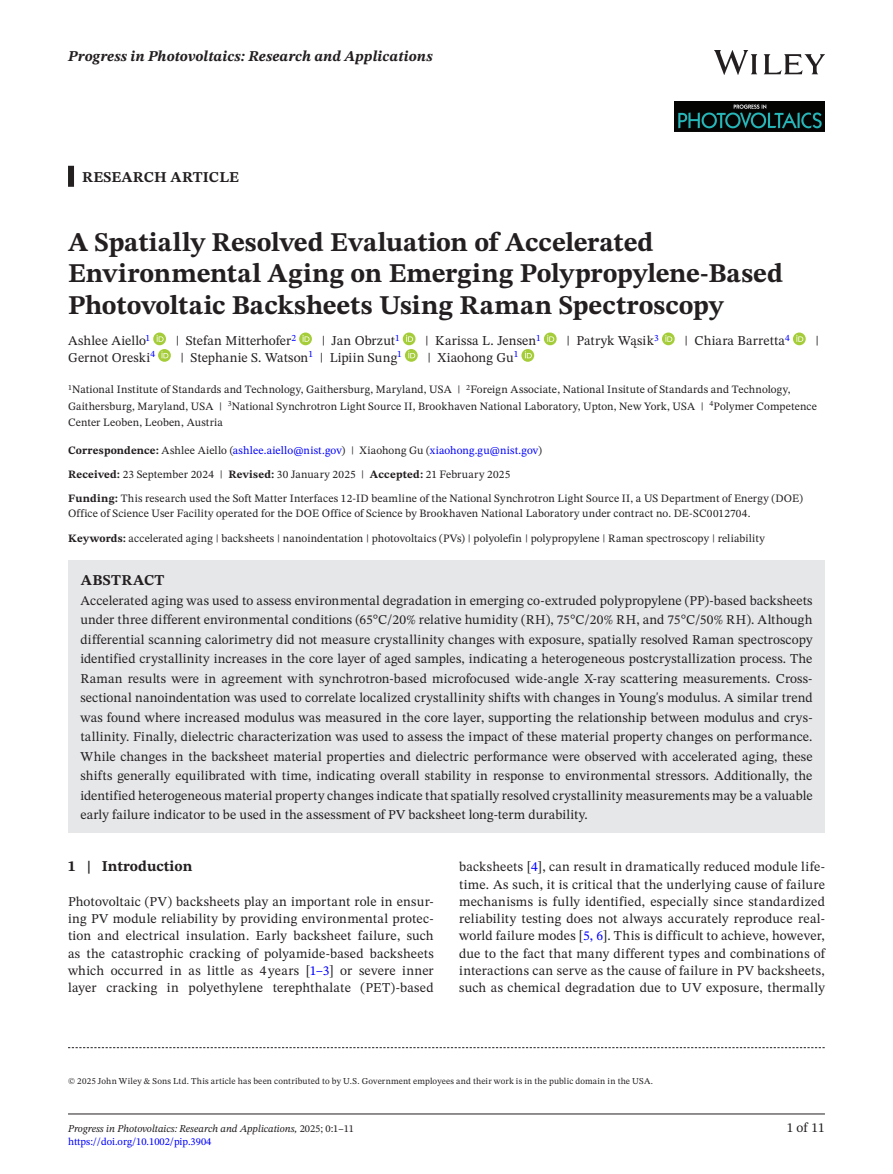
<style>
.page{position:relative;width:893px;height:1174px;background:#fff}
.page>*{position:absolute;margin:0;border:0;box-sizing:border-box;transform-origin:0 0}
.t1{font:700 27px/31.5px "STIX Two Text";color:#231f20}
.t2{font:italic 700 15px "STIX Two Text";letter-spacing:.01em;color:#231f20}
.t3{font:700 15px "STIX Two Text";letter-spacing:.01em;color:#231f20}
.t4{font:13.5px/17.2px "STIX Two Text";letter-spacing:.01em;color:#231f20;text-align:justify}
.t5{font:11.25px/16.5px "STIX Two Text";letter-spacing:.015em;color:#231f20}
.t6{font:italic 10.5px/12.6px "STIX Two Text";color:#231f20}
.t7{font:9px "STIX Two Text";letter-spacing:.02em;color:#231f20}
.s1{font-weight:700}
.s2{color:#00f}
.s3{font-style:normal}
.s4{font-style:normal;color:#00f}
</style>
<div class="page">
<hr style="left:68px;top:1113px;width:757px;height:1px;background:#231f20">
<img style="left:714px;top:51px;width:111px;height:23px">
<img style="left:674px;top:101px;width:151px;height:30px">
<div style="left:68px;top:166px;width:6px;height:21px;background:#231f20"></div>
<div style="left:68px;top:560px;width:757px;height:42px;background:#e6e7e9"></div>
<div style="left:68px;top:579px;width:757px;height:254px;background:#e6e7e9"></div>
<svg style="left:153px;top:332px;width:13px;height:13px"></svg>
<svg style="left:157px;top:335px;width:7px;height:7px"></svg>
<svg style="left:299px;top:332px;width:13px;height:13px"></svg>
<svg style="left:303px;top:335px;width:6px;height:7px"></svg>
<div style="left:403px;top:332px;width:12px;height:13px;background:#a5cd39;border-radius:50%"></div>
<svg style="left:406px;top:335px;width:7px;height:7px"></svg>
<svg style="left:544px;top:332px;width:13px;height:13px"></svg>
<svg style="left:547px;top:335px;width:7px;height:7px"></svg>
<svg style="left:662px;top:332px;width:13px;height:13px"></svg>
<svg style="left:665px;top:335px;width:7px;height:7px"></svg>
<svg style="left:793px;top:332px;width:13px;height:13px"></svg>
<svg style="left:796px;top:335px;width:7px;height:7px"></svg>
<svg style="left:158px;top:349px;width:13px;height:13px"></svg>
<svg style="left:162px;top:351px;width:6px;height:7px"></svg>
<svg style="left:405px;top:349px;width:13px;height:13px"></svg>
<svg style="left:408px;top:351px;width:7px;height:7px"></svg>
<svg style="left:521px;top:349px;width:13px;height:13px"></svg>
<svg style="left:525px;top:351px;width:7px;height:7px"></svg>
<svg style="left:68px;top:1047px;width:757px;height:1px"></svg>
<p class="t2" style="left:68px;top:46px;width:366px">Progress in Photovoltaics: Research and Applications</p>
<p class="t3" style="left:82px;top:166px;width:158px">RESEARCH ARTICLE</p>
<h1 class="t1" style="left:68px;top:227px;width:716px">A Spatially Resolved Evaluation of Accelerated<br>Environmental Aging on Emerging Polypropylene-Based<br>Photovoltaic Backsheets Using Raman Spectroscopy</h1>
<p class="t4" style="left:68px;top:332px;width:84px">Ashlee Aiello<sup>1</sup></p>
<p class="t4" style="left:176px;top:332px;width:122px">| Stefan Mitterhofer<sup>2</sup></p>
<p class="t4" style="left:322px;top:332px;width:80px">| Jan Obrzut<sup>1</sup></p>
<p class="t4" style="left:425px;top:332px;width:117px">| Karissa L. Jensen<sup>1</sup></p>
<p class="t4" style="left:566px;top:332px;width:94px">| Patryk Wąsik<sup>3</sup></p>
<p class="t4" style="left:684px;top:332px;width:107px">| Chiara Barretta<sup>4</sup></p>
<p class="t4" style="left:815px;top:332px;width:5px">|</p>
<p class="t4" style="left:68px;top:348px;width:89px">Gernot Oreski<sup>4</sup></p>
<p class="t4" style="left:181px;top:348px;width:223px">| Stephanie S. Watson<sup>1</sup> | Lipiin Sung<sup>1</sup></p>
<p class="t4" style="left:427px;top:348px;width:93px">| Xiaohong Gu<sup>1</sup></p>
<p class="t5" style="left:68px;top:381px;width:750px"><sup>1</sup>National Institute of Standards and Technology, Gaithersburg, Maryland, USA | <sup>2</sup>Foreign Associate, National Insitute of Standards and Technology,<br>Gaithersburg, Maryland, USA | <sup>3</sup>National Synchrotron Light Source II, Brookhaven National Laboratory, Upton, New York, USA | <sup>4</sup>Polymer Competence<br>Center Leoben, Leoben, Austria</p>
<p class="t5" style="left:68px;top:438px;width:736px;line-height:24px"><span class="s1">Correspondence:</span> Ashlee Aiello (<span class="s2">ashlee.aiello@nist.gov</span>) | Xiaohong Gu (<span class="s2">xiaohong.gu@nist.gov</span>)<br><span class="s1">Received:</span> 23 September 2024 | <span class="s1">Revised:</span> 30 January 2025 | <span class="s1">Accepted:</span> 21 February 2025<br><span class="s1">Funding:</span> This research used the Soft Matter Interfaces 12-ID beamline of the National Synchrotron Light Source II, a US Department of Energy (DOE)</p>
<p class="t5" style="left:68px;top:505px;width:684px">Office of Science User Facility operated for the DOE Office of Science by Brookhaven National Laboratory under contract no. DE-SC0012704.</p>
<p class="t5" style="left:68px;top:530px;width:698px"><span class="s1">Keywords:</span> accelerated aging | backsheets | nanoindentation | photovoltaics (PVs) | polyolefin | polypropylene | Raman spectroscopy | reliability</p>
<p class="t3" style="left:81px;top:569px;width:85px">ABSTRACT</p>
<p class="t4" style="left:80px;top:590px;width:734px;line-height:19.5px">Accelerated aging was used to assess environmental degradation in emerging co-extruded polypropylene (PP)-based backsheets under three different environmental conditions (65°C/20% relative humidity (RH), 75°C/20% RH, and 75°C/50% RH). Although differential scanning calorimetry did not measure crystallinity changes with exposure, spatially resolved Raman spectroscopy identified crystallinity increases in the core layer of aged samples, indicating a heterogeneous postcrystallization process. The Raman results were in agreement with synchrotron-based microfocused wide-angle X-ray scattering measurements. Cross&shy;sectional nanoindentation was used to correlate localized crystallinity shifts with changes in Young's modulus. A similar trend was found where increased modulus was measured in the core layer, supporting the relationship between modulus and crys&shy;tallinity. Finally, dielectric characterization was used to assess the impact of these material property changes on performance.<br>While changes in the backsheet material properties and dielectric performance were observed with accelerated aging, these shifts generally equilibrated with time, indicating overall stability in response to environmental stressors. Additionally, the identified heterogeneous material property changes indicate that spatially resolved crystallinity measurements may be a valuable early failure indicator to be used in the assessment of PV backsheet long-term durability.</p>
<p class="t3" style="left:68px;top:855px;width:126px">1 | Introduction</p>
<p class="t4" style="left:68px;top:892px;width:367px">Photovoltaic (PV) backsheets play an important role in ensur&shy;ing PV module reliability by providing environmental protec&shy;tion and electrical insulation. Early backsheet failure, such as the catastrophic cracking of polyamide-based backsheets which occurred in as little as 4 years [<span class="s2">1–3</span>] or severe inner layer cracking in polyethylene terephthalate (PET)-based</p>
<p class="t4" style="left:459px;top:858px;width:367px">backsheets [<span class="s2">4</span>], can result in dramatically reduced module life&shy;time. As such, it is critical that the underlying cause of failure mechanisms is fully identified, especially since standardized reliability testing does not always accurately reproduce real&shy;world failure modes [<span class="s2">5, 6</span>]. This is difficult to achieve, however, due to the fact that many different types and combinations of interactions can serve as the cause of failure in PV backsheets, such as chemical degradation due to UV exposure, thermally</p>
<p class="t7" style="left:68px;top:1074px;width:587px">© 2025 John Wiley &amp; Sons Ltd. This article has been contributed to by U.S. Government employees and their work is in the public domain in the USA.</p>
<p class="t6" style="left:68px;top:1122px;width:288px">Progress in Photovoltaics: Research and Applications, <span class="s3">2025; 0:1–11 </span><span class="s4">https://doi.org/10.1002/pip.3904</span></p>
<p class="t4" style="left:787px;top:1119px;width:40px">1 of 11</p>
</div>
